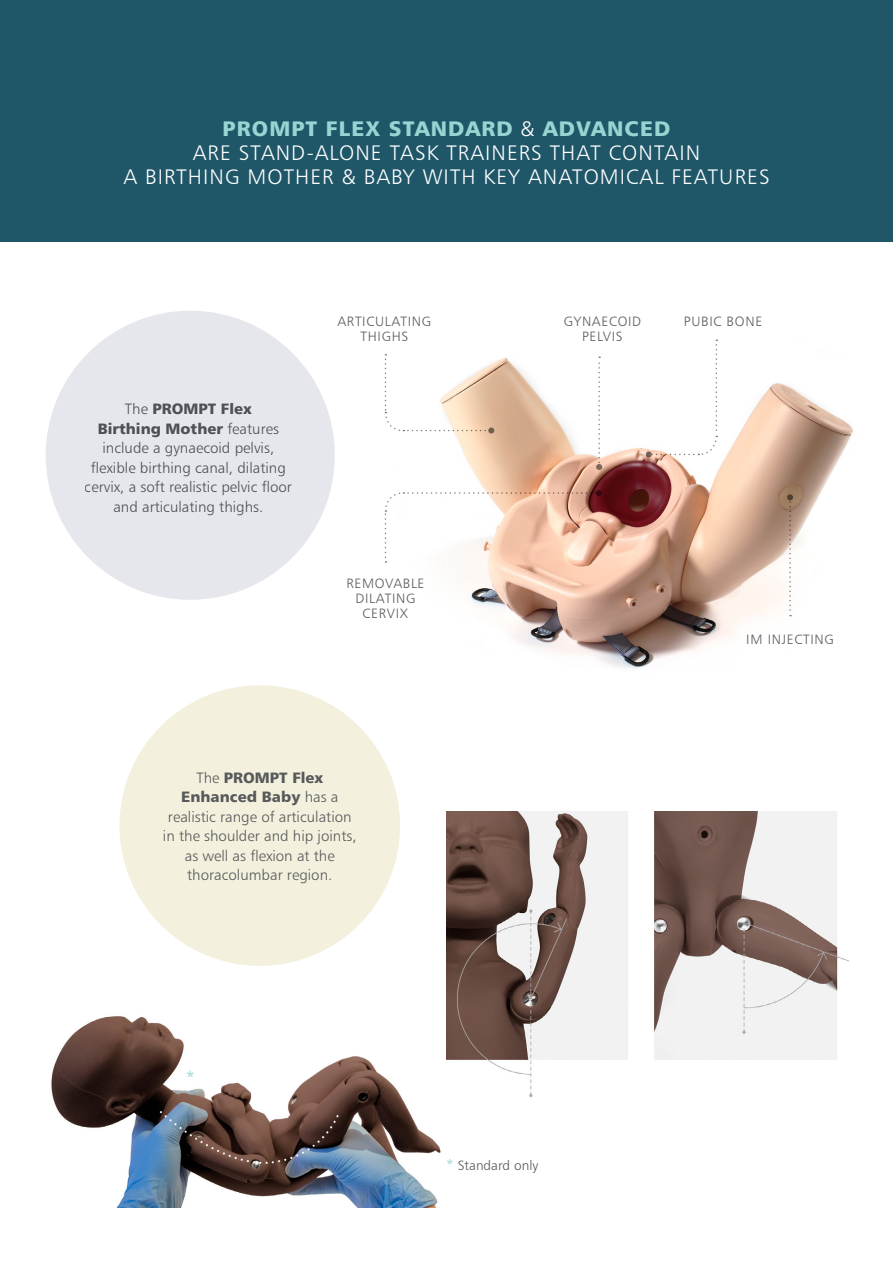
<style>
.page{position:relative;width:893px;height:1263px;background:#fff}
.page>*{position:absolute;margin:0;border:0;box-sizing:border-box;transform-origin:0 0}
.t1{font:21px/24px "Humanist 777 BT Light B";letter-spacing:.05em;color:#fff;text-align:center}
.t2{font:21px "Humanist 777 BT Black B";letter-spacing:.05em;color:#96d5d2}
.t3{font:18px "Humanist 777 BT Light B";color:#96d5d2}
.t4{font:15px/19.5px "Humanist 777 BT Light B";color:#58595b;text-align:center}
.t5{font:15px/19.5px "Humanist 777 BT Black B";color:#58595b;text-align:center}
.t6{font:13.5px/15px "Humanist 777 BT Light B";letter-spacing:.05em;color:#58595b;text-align:center}
.t7{font:13.5px "Humanist 777 BT Light B";color:#58595b}
.s1{font-family:"Humanist 777 BT Light B";color:#fff}
.s2{font-family:"Humanist 777 BT Light B"}
.s3{font-size:15px;color:#96d5d2}
</style>
<div class="page">
<img style="left:455px;top:339px;width:398px;height:329px">
<div style="left:0;top:0;width:893px;height:242px;background:#1f5769"></div>
<hr style="left:892px;top:1020px;width:1px;height:243px;background:#1f5769">
<img style="left:51px;top:947px;width:390px;height:261px">
<img style="left:447px;top:812px;width:402px;height:286px">
<div style="left:119px;top:685px;width:281px;height:281px;background:#f3f0dd;border-radius:50%"></div>
<div style="left:46px;top:311px;width:289px;height:289px;background:#e6e7ec;border-radius:50%"></div>
<svg style="left:384px;top:354px;width:110px;height:79px"></svg>
<svg style="left:384px;top:490px;width:218px;height:73px"></svg>
<svg style="left:646px;top:339px;width:71px;height:118px"></svg>
<svg style="left:787px;top:494px;width:6px;height:122px"></svg>
<svg style="left:596px;top:356px;width:6px;height:114px"></svg>
<h1 class="t2" style="left:223px;top:115px;width:449px">PROMPT FLEX STANDARD <span class="s1">&amp;</span> ADVANCED</h1>
<h1 class="t1" style="left:123px;top:140px;width:648px">ARE STAND-ALONE TASK TRAINERS THAT CONTAIN<br>A BIRTHING MOTHER &amp; BABY WITH KEY ANATOMICAL FEATURES</h1>
<p class="t5" style="left:98px;top:399px;width:183px"><span class="s2">The</span> PROMPT Flex<br>Birthing Mother <span class="s2">features</span></p>
<p class="t4" style="left:85px;top:438px;width:209px">include a gynaecoid pelvis, flexible birthing canal, dilating cervix, a soft realistic pelvic floor and articulating thighs.</p>
<p class="t6" style="left:337px;top:314px;width:95px">ARTICULATING<br>THIGHS</p>
<p class="t6" style="left:346px;top:576px;width:80px">REMOVABLE<br>DILATING<br>CERVIX</p>
<p class="t5" style="left:181px;top:767px;width:159px"><span class="s2">The</span> PROMPT Flex<br>Enhanced Baby <span class="s2">has a</span></p>
<p class="t4" style="left:163px;top:807px;width:195px">realistic range of articulation in the shoulder and hip joints, as well as flexion at the thoracolumbar region.</p>
<p class="t6" style="left:564px;top:314px;width:79px">GYNAECOID<br>PELVIS</p>
<p class="t6" style="left:684px;top:314px;width:80px">PUBIC BONE</p>
<p class="t6" style="left:746px;top:632px;width:89px">IM INJECTING</p>
<p class="t3" style="left:186px;top:1067px;width:11px">*</p>
<p class="t7" style="left:446px;top:1157px;width:94px"><span class="s3">*</span> Standard only</p>
</div>
